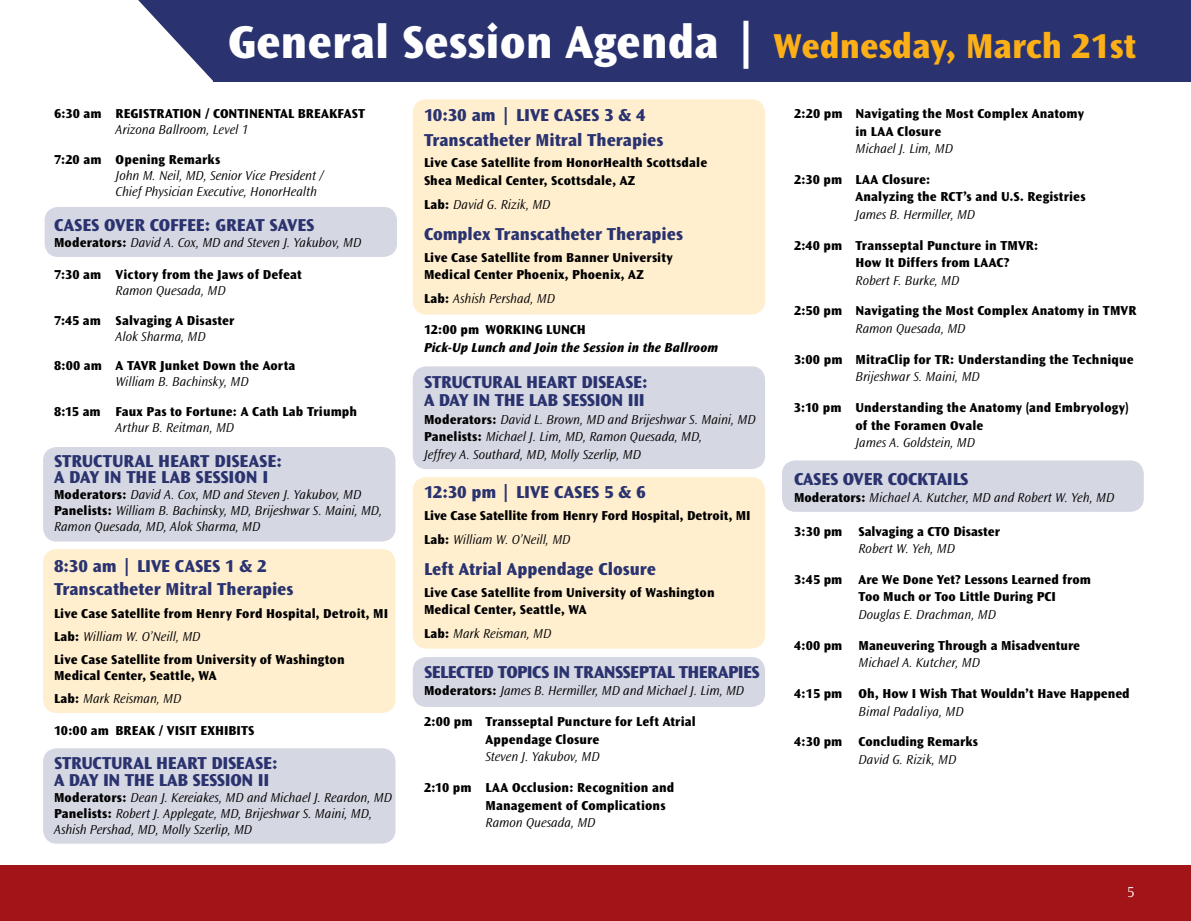
<style>
.page{position:relative;width:1191px;height:921px;background:#fff}
.page>*{position:absolute;margin:0;border:0;box-sizing:border-box;transform-origin:0 0}
.t1{font:800 48px "Ocean Sans Std";color:#fff}
.t2{font:800 18px/16.2px "Ocean Sans Std";letter-spacing:-.005em;color:#2a336f}
.t3{font:800 18px "Ocean Sans Std";letter-spacing:-.03em;color:#2a336f}
.t4{font:300 15px "Ocean Sans Std";color:#fff}
.t5{font:800 13.5px/17.4px "Ocean Sans Std";letter-spacing:.01em;color:#000}
.t6{font:italic 300 13.5px/16px "Ocean Sans Std";letter-spacing:-.005em;color:#000}
.t7{font:italic 800 13.5px "Ocean Sans Std";letter-spacing:.01em;color:#000}
.s1{font-size:36px;color:#fcaf17}
.s2{font-weight:800;font-style:normal}
.s3{font-weight:300;font-style:italic}
</style>
<div class="page">
<div style="left:43px;top:549px;width:352px;height:163px;background:#ffefcf;border-radius:14px"></div>
<div style="left:412px;top:477px;width:353px;height:171px;background:#ffefcf;border-radius:14px"></div>
<div style="left:412px;top:99px;width:353px;height:215px;background:#ffefcf;border-radius:14px"></div>
<div style="left:45px;top:207px;width:352px;height:50px;background:#d5d7e2;border-radius:14px"></div>
<div style="left:43px;top:447px;width:352px;height:94px;background:#d5d7e2;border-radius:14px"></div>
<div style="left:412px;top:366px;width:353px;height:103px;background:#d5d7e2;border-radius:14px"></div>
<div style="left:412px;top:656px;width:353px;height:50px;background:#d5d7e2;border-radius:14px"></div>
<div style="left:781px;top:460px;width:362px;height:51px;background:#d5d7e2;border-radius:14px"></div>
<div style="left:43px;top:748px;width:352px;height:95px;background:#d5d7e2;border-radius:14px"></div>
<div style="left:0;top:865px;width:1190px;height:55px;background:#a31418"></div>
<svg style="left:138px;top:0;width:75px;height:81px"></svg>
<div style="left:213px;top:0;width:977px;height:81px;background:#2a336f"></div>
<h1 class="t1" style="left:228px;top:16px;width:909px">General Session Agenda | <span class="s1">Wednesday, March 21st</span></h1>
<p class="t5" style="left:54px;top:105px;width:312px">6:30 am REGISTRATION / CONTINENTAL BREAKFAST</p>
<p class="t6" style="left:116px;top:122px;width:134px">Arizona Ballroom, Level 1</p>
<p class="t5" style="left:54px;top:151px;width:168px">7:20 am Opening Remarks</p>
<p class="t6" style="left:116px;top:167px;width:209px">John M. Neil, MD, Senior Vice President /<br>Chief Physician Executive, HonorHealth</p>
<h2 class="t2" style="left:54px;top:216px;width:262px">CASES OVER COFFEE: GREAT SAVES</h2>
<p class="t6" style="left:54px;top:234px;width:309px"><span class="s2">Moderators:</span> David A. Cox, MD and Steven J. Yakubov, MD</p>
<p class="t5" style="left:54px;top:266px;width:249px">7:30 am Victory from the Jaws of Defeat</p>
<p class="t6" style="left:116px;top:283px;width:111px">Ramon Quesada, MD</p>
<p class="t5" style="left:54px;top:311px;width:182px">7:45 am Salvaging A Disaster</p>
<p class="t6" style="left:116px;top:328px;width:92px">Alok Sharma, MD</p>
<p class="t5" style="left:54px;top:357px;width:243px">8:00 am A TAVR Junket Down the Aorta</p>
<p class="t6" style="left:116px;top:374px;width:134px">William B. Bachinsky, MD</p>
<p class="t5" style="left:54px;top:403px;width:304px">8:15 am Faux Pas to Fortune: A Cath Lab Triumph</p>
<p class="t6" style="left:116px;top:419px;width:120px">Arthur B. Reitman, MD</p>
<h2 class="t2" style="left:54px;top:452px;width:230px">STRUCTURAL HEART DISEASE:<br>A DAY IN THE LAB SESSION I</h2>
<p class="t6" style="left:54px;top:486px;width:329px"><span class="s2">Moderators:</span> David A. Cox, MD and Steven J. Yakubov, MD<br><span class="s2">Panelists:</span> William B. Bachinsky, MD, Brijeshwar S. Maini, MD,<br>Ramon Quesada, MD, Alok Sharma, MD</p>
<h2 class="t2" style="left:54px;top:554px;width:241px;line-height:23px">8:30 am | LIVE CASES 1 &amp; 2<br>Transcatheter Mitral Therapies</h2>
<p class="t5" style="left:54px;top:602px;width:335px;line-height:22.8px">Live Case Satellite from Henry Ford Hospital, Detroit, MI<br>Lab: <span class="s3">William W. O’Neill, MD<br></span>Live Case Satellite from University of Washington</p>
<p class="t5" style="left:54px;top:663px;width:164px;line-height:22.8px">Medical Center, Seattle, WA<br>Lab: <span class="s3">Mark Reisman, MD</span></p>
<p class="t5" style="left:54px;top:721px;width:202px">10:00 am BREAK / VISIT EXHIBITS</p>
<h2 class="t2" style="left:54px;top:755px;width:225px">STRUCTURAL HEART DISEASE:<br>A DAY IN THE LAB SESSION II</h2>
<p class="t6" style="left:54px;top:789px;width:339px"><span class="s2">Moderators:</span> Dean J. Kereiakes, MD and Michael J. Reardon, MD<br><span class="s2">Panelists:</span> Robert J. Applegate, MD, Brijeshwar S. Maini, MD,<br>Ashish Pershad, MD, Molly Szerlip, MD</p>
<h2 class="t2" style="left:424px;top:103px;width:241px;line-height:24.2px">10:30 am | LIVE CASES 3 &amp; 4<br>Transcatheter Mitral Therapies</h2>
<p class="t5" style="left:424px;top:154px;width:285px">Live Case Satellite from HonorHealth Scottsdale<br>Shea Medical Center, Scottsdale, AZ</p>
<p class="t6" style="left:424px;top:196px;width:128px"><span class="s2">Lab:</span> David G. Rizik, MD</p>
<h2 class="t2" style="left:424px;top:226px;width:260px">Complex Transcatheter Therapies</h2>
<p class="t5" style="left:424px;top:248px;width:250px">Live Case Satellite from Banner University<br>Medical Center Phoenix, Phoenix, AZ</p>
<p class="t6" style="left:424px;top:291px;width:132px"><span class="s2">Lab:</span> Ashish Pershad, MD</p>
<p class="t5" style="left:424px;top:321px;width:163px">12:00 pm WORKING LUNCH</p>
<p class="t7" style="left:424px;top:339px;width:295px">Pick-Up Lunch and Join the Session in the Ballroom</p>
<h2 class="t2" style="left:424px;top:373px;width:225px;line-height:18px">STRUCTURAL HEART DISEASE:<br>A DAY IN THE LAB SESSION III</h2>
<p class="t6" style="left:424px;top:410px;width:333px;line-height:17.4px"><span class="s2">Moderators:</span> David L. Brown, MD and Brijeshwar S. Maini, MD<br><span class="s2">Panelists:</span> Michael J. Lim, MD, Ramon Quesada, MD,<br>Jeffrey A. Southard, MD, Molly Szerlip, MD</p>
<h2 class="t2" style="left:424px;top:484px;width:223px">12:30 pm | LIVE CASES 5 &amp; 6</h2>
<p class="t5" style="left:424px;top:503px;width:328px;line-height:24.2px">Live Case Satellite from Henry Ford Hospital, Detroit, MI<br>Lab: <span class="s3">William W. O’Neill, MD</span></p>
<h2 class="t2" style="left:424px;top:561px;width:233px">Left Atrial Appendage Closure</h2>
<p class="t5" style="left:424px;top:583px;width:292px">Live Case Satellite from University of Washington<br>Medical Center, Seattle, WA</p>
<p class="t6" style="left:424px;top:626px;width:129px"><span class="s2">Lab:</span> Mark Reisman, MD</p>
<h2 class="t3" style="left:424px;top:661px;width:337px">SELECTED TOPICS IN TRANSSEPTAL THERAPIES</h2>
<p class="t6" style="left:424px;top:683px;width:321px"><span class="s2">Moderators:</span> James B. Hermiller, MD and Michael J. Lim, MD</p>
<p class="t5" style="left:485px;top:713px;width:212px;text-indent:-62px">2:00 pm Transseptal Puncture for Left Atrial<br>Appendage Closure</p>
<p class="t6" style="left:485px;top:748px;width:116px">Steven J. Yakubov, MD</p>
<p class="t5" style="left:485px;top:778px;width:190px;text-indent:-62px">2:10 pm LAA Occlusion: Recognition and<br>Management of Complications</p>
<p class="t6" style="left:485px;top:814px;width:111px">Ramon Quesada, MD</p>
<p class="t5" style="left:855px;top:105px;width:230px;text-indent:-62px">2:20 pm Navigating the Most Complex Anatomy in LAA Closure</p>
<p class="t6" style="left:855px;top:141px;width:99px">Michael J. Lim, MD</p>
<p class="t5" style="left:855px;top:171px;width:231px;text-indent:-62px">2:30 pm LAA Closure:<br>Analyzing the RCT’s and U.S. Registries</p>
<p class="t6" style="left:855px;top:206px;width:121px">James B. Hermiller, MD</p>
<p class="t5" style="left:855px;top:236px;width:184px;text-indent:-62px">2:40 pm Transseptal Puncture in TMVR:<br>How It Differs from LAAC?</p>
<p class="t6" style="left:855px;top:272px;width:105px">Robert F. Burke, MD</p>
<p class="t5" style="left:793px;top:302px;width:344px">2:50 pm Navigating the Most Complex Anatomy in TMVR</p>
<p class="t6" style="left:855px;top:320px;width:111px">Ramon Quesada, MD</p>
<p class="t5" style="left:793px;top:350px;width:341px">3:00 pm MitraClip for TR: Understanding the Technique</p>
<p class="t6" style="left:855px;top:369px;width:126px">Brijeshwar S. Maini, MD</p>
<p class="t5" style="left:855px;top:399px;width:274px;text-indent:-62px">3:10 pm Understanding the Anatomy (and Embryology) of the Foramen Ovale</p>
<p class="t6" style="left:855px;top:434px;width:121px">James A. Goldstein, MD</p>
<h2 class="t2" style="left:793px;top:470px;width:176px">CASES OVER COCKTAILS</h2>
<p class="t6" style="left:793px;top:489px;width:322px"><span class="s2">Moderators:</span> Michael A. Kutcher, MD and Robert W. Yeh, MD</p>
<p class="t5" style="left:793px;top:522px;width:207px">3:30 pm Salvaging a CTO Disaster</p>
<p class="t6" style="left:858px;top:540px;width:98px">Robert W. Yeh, MD</p>
<p class="t5" style="left:858px;top:570px;width:234px;text-indent:-65px">3:45 pm Are We Done Yet? Lessons Learned from<br>Too Much or Too Little During PCI</p>
<p class="t6" style="left:858px;top:606px;width:139px">Douglas E. Drachman, MD</p>
<p class="t5" style="left:793px;top:636px;width:287px">4:00 pm Maneuvering Through a Misadventure</p>
<p class="t6" style="left:858px;top:654px;width:123px">Michael A. Kutcher, MD</p>
<p class="t5" style="left:793px;top:684px;width:337px">4:15 pm Oh, How I Wish That Wouldn’t Have Happened</p>
<p class="t6" style="left:858px;top:703px;width:107px">Bimal Padaliya, MD</p>
<p class="t5" style="left:793px;top:733px;width:185px">4:30 pm Concluding Remarks</p>
<p class="t6" style="left:858px;top:751px;width:99px">David G. Rizik, MD</p>
<p class="t4" style="left:1126px;top:883px;width:9px">5</p>
</div>
